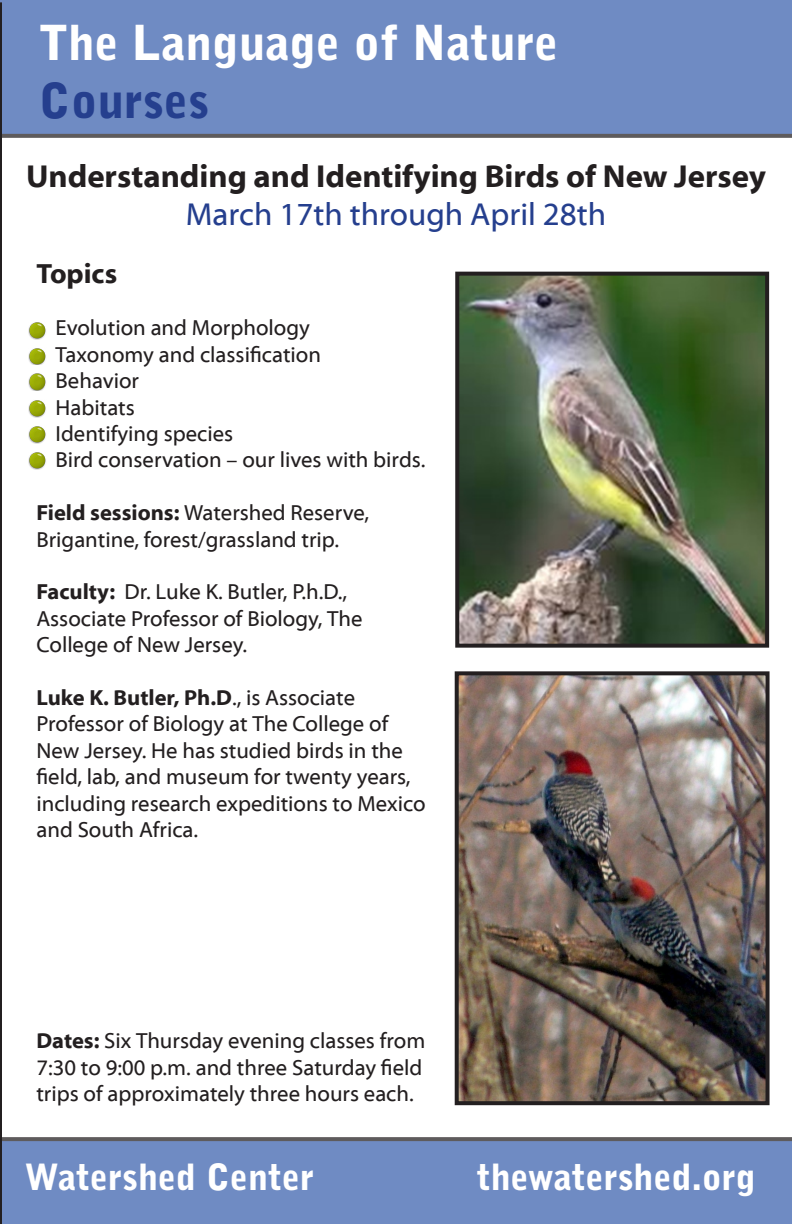
<style>
.page{position:relative;width:792px;height:1224px;background:#fff}
.page>*{position:absolute;margin:0;border:0;box-sizing:border-box;transform-origin:0 0}
.t1{font:900 48px "Bell Gothic Std";color:#fff}
.t2{font:900 48px "Bell Gothic Std";color:#253f8e}
.t3{font:900 36px "Bell Gothic Std";color:#fff}
.t4{font:700 32px "Myriad Web Pro";color:#231f20}
.t5{font:32px "Myriad Web Pro";color:#253f8e}
.t6{font:700 28px "Myriad Web Pro";color:#231f20}
.t7{font:22px/26.4px "Myriad Web Pro";color:#231f20}
.s1{font-weight:700}
</style>
<div class="page">
<img style="left:460px;top:277px;width:304px;height:366px">
<div style="left:455px;top:272px;width:314px;height:376px;border:4px solid #231f20"></div>
<img style="left:460px;top:676px;width:305px;height:424px">
<div style="left:455px;top:671px;width:315px;height:434px;border:4px solid #231f20"></div>
<div style="left:0;top:0;width:792px;height:138px;background:#6f8bc3"></div>
<div style="left:2px;top:1137px;width:790px;height:87px;background:#6f8bc3"></div>
<hr style="left:0;top:2px;width:2px;height:1222px;background:#231f20">
<img style="left:28px;top:322px;width:18px;height:17px">
<img style="left:28px;top:348px;width:18px;height:17px">
<img style="left:28px;top:373px;width:18px;height:18px">
<img style="left:28px;top:452px;width:18px;height:17px">
<img style="left:28px;top:400px;width:18px;height:18px">
<img style="left:28px;top:426px;width:18px;height:17px">
<p class="t1" style="left:39px;top:15px;width:521px">The Language of Nature</p>
<p class="t2" style="left:39px;top:73px;width:172px">Courses</p>
<h3 class="t4" style="left:26px;top:158px;width:741px">Understanding and Identifying Birds of New Jersey</h3>
<h3 class="t5" style="left:186px;top:197px;width:422px">March 17th through April 28th</h3>
<p class="t6" style="left:36px;top:258px;width:82px">Topics</p>
<p class="t7" style="left:56px;top:315px;width:256px">Evolution and Morphology</p>
<p class="t7" style="left:56px;top:342px;width:267px">Taxonomy and classification</p>
<p class="t7" style="left:56px;top:368px;width:85px">Behavior</p>
<p class="t7" style="left:56px;top:395px;width:81px">Habitats</p>
<p class="t7" style="left:56px;top:421px;width:179px">Identifying species</p>
<p class="t7" style="left:56px;top:447px;width:371px">Bird conservation – our lives with birds.</p>
<p class="t7" style="left:36px;top:500px;width:334px"><span class="s1">Field sessions:</span> Watershed Reserve,<br>Brigantine, forest/grassland trip.</p>
<p class="t7" style="left:36px;top:579px;width:328px"><span class="s1">Faculty:</span> Dr. Luke K. Butler, P.h.D.,<br>Associate Professor of Biology, The<br>College of New Jersey.</p>
<p class="t7" style="left:36px;top:685px;width:391px"><span class="s1">Luke K. Butler, Ph.D</span>., is Associate Professor of Biology at The College of New Jersey. He has studied birds in the field, lab, and museum for twenty years, including research expeditions to Mexico and South Africa.</p>
<p class="t7" style="left:36px;top:1028px;width:390px"><span class="s1">Dates:</span> Six Thursday evening classes from</p>
<p class="t7" style="left:36px;top:1055px;width:388px">7:30 to 9:00 p.m. and three Saturday field</p>
<p class="t7" style="left:36px;top:1081px;width:379px">trips of approximately three hours each.</p>
<p class="t3" style="left:25px;top:1156px;width:291px">Watershed Center</p>
<p class="t3" style="left:477px;top:1156px;width:280px">thewatershed.org</p>
</div>
